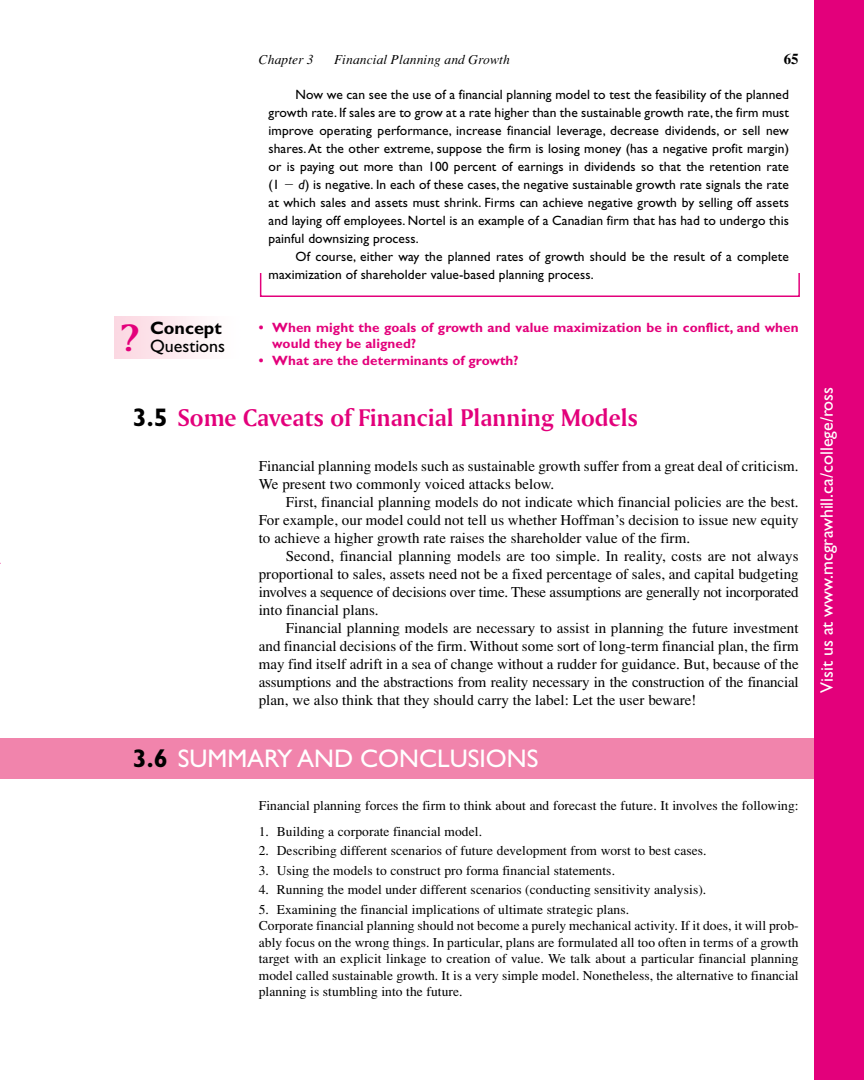
<style>
.page{position:relative;width:864px;height:1080px;background:#fff}
.page>*{position:absolute;margin:0;border:0;box-sizing:border-box;transform-origin:0 0}
.t1{font:40.35px "Amerigo BT Bold A";color:#e3007b}
.t2{font:25.5px "Amerigo BT Bold A";color:#e3007b}
.t3{font:25.5px "Gill Sans";color:#fff}
.t4{font:18px "Gill Sans";color:#fff}
.t5{font:18px "Gill Sans";color:#000}
.t6{font:700 18px "Gill Sans";color:#000}
.t7{font:15px/18px "Times";letter-spacing:.005em;color:#000;text-align:justify}
.t8{font:700 15px "Times";color:#000}
.t9{font:13.5px/18px "Gill Sans";letter-spacing:.005em;color:#000;text-align:justify}
.t10{font:13.5px/16.5px "Times";letter-spacing:.005em;color:#000}
.t11{font:700 13.5px/16.5px "Gill Sans";letter-spacing:.005em;color:#e3007b}
.t12{font:italic 13.5px "Times";letter-spacing:.005em;color:#000}
.s1{font-style:italic}
.s2{font-family:"Gill Sans";font-weight:700;color:#000}
.s3{font-weight:700;color:#000}
</style>
<div class="page">
<div style="left:0;top:738px;width:814px;height:40px;background:#f184ac"></div>
<div style="left:260px;top:272px;width:540px;height:25px;border:2px solid #e3007b"></div>
<div style="left:814px;top:0;width:50px;height:1080px;background:#e3007b"></div>
<p class="t12" style="left:259px;top:55px;width:57px">Chapter 3</p>
<p class="t12" style="left:335px;top:55px;width:177px">Financial Planning and Growth</p>
<p class="t8" style="left:784px;top:54px;width:16px">65</p>
<h1 class="t1" style="left:121px;top:322px;width:18px">?</h1>
<p class="t6" style="left:150px;top:322px;width:73px">Concept</p>
<p class="t5" style="left:150px;top:340px;width:77px">Questions</p>
<p class="t9" style="left:268px;top:87px;width:522px;text-indent:27px">Now we can see the use of a financial planning model to test the feasibility of the planned growth rate. If sales are to grow at a rate higher than the sustainable growth rate, the firm must improve operating performance, increase financial leverage, decrease dividends, or sell new shares.At the other extreme, suppose the firm is losing money (has a negative profit margin) or is paying out more than 100 percent of earnings in dividends so that the retention rate (1</p>
<p class="t9" style="left:268px;top:177px;width:522px;text-indent:30px"><span class="s1">d</span>) is negative. In each of these cases, the negative sustainable growth rate signals the rate at which sales and assets must shrink. Firms can achieve negative growth by selling off assets and laying off employees. Nortel is an example of a Canadian firm that has had to undergo this painful downsizing process.</p>
<p class="t9" style="left:268px;top:249px;width:522px;text-indent:27px">Of course, either way the planned rates of growth should be the result of a complete maximization of shareholder value-based planning process.</p>
<p class="t11" style="left:272px;top:320px;width:528px;text-indent:-14px">• When might the goals of growth and value maximization be in conflict, and when would they be aligned?</p>
<p class="t11" style="left:259px;top:353px;width:261px">• What are the determinants of growth?</p>
<h2 class="t2" style="left:133px;top:408px;width:507px"><span class="s2">3.5</span> Some Caveats of Financial Planning Models</h2>
<p class="t7" style="left:259px;top:459px;width:541px">Financial planning models such as sustainable growth suffer from a great deal of criticism.<br>We present two commonly voiced attacks below.</p>
<p class="t7" style="left:259px;top:495px;width:541px;text-indent:27px">First, financial planning models do not indicate which financial policies are the best.<br>For example, our model could not tell us whether Hoffman’s decision to issue new equity to achieve a higher growth rate raises the shareholder value of the firm.</p>
<p class="t7" style="left:259px;top:549px;width:542px;text-indent:27px">Second, financial planning models are too simple. In reality, costs are not always proportional to sales, assets need not be a fixed percentage of sales, and capital budgeting involves a sequence of decisions over time. These assumptions are generally not incorporated into financial plans.</p>
<p class="t7" style="left:259px;top:621px;width:542px;text-indent:27px">Financial planning models are necessary to assist in planning the future investment and financial decisions of the firm. Without some sort of long-term financial plan, the firm may find itself adrift in a sea of change without a rudder for guidance. But, because of the assumptions and the abstractions from reality necessary in the construction of the financial plan, we also think that they should carry the label: Let the user beware!</p>
<h2 class="t3" style="left:133px;top:749px;width:407px"><span class="s3">3.6</span> SUMMARY AND CONCLUSIONS</h2>
<p class="t10" style="left:259px;top:799px;width:541px">Financial planning forces the firm to think about and forecast the future. It involves the following:</p>
<p class="t10" style="left:259px;top:824px;width:225px">1. Building a corporate financial model.</p>
<p class="t10" style="left:259px;top:844px;width:449px">2. Describing different scenarios of future development from worst to best cases.</p>
<p class="t10" style="left:259px;top:863px;width:358px">3. Using the models to construct pro forma financial statements.</p>
<p class="t10" style="left:259px;top:883px;width:449px">4. Running the model under different scenarios (conducting sensitivity analysis).</p>
<p class="t10" style="left:259px;top:902px;width:541px">5. Examining the financial implications of ultimate strategic plans.<br>Corporate financial planning should not become a purely mechanical activity. If it does, it will prob&shy;ably focus on the wrong things. In particular, plans are formulated all too often in terms of a growth target with an explicit linkage to creation of value. We talk about a particular financial planning model called sustainable growth. It is a very simple model. Nonetheless, the alternative to financial planning is stumbling into the future.</p>
<p class="t4" style="left:820px;top:693px;width:308px;rotate:-90deg">Visit us at www.mcgrawhill.ca/college/ross</p>
</div>
